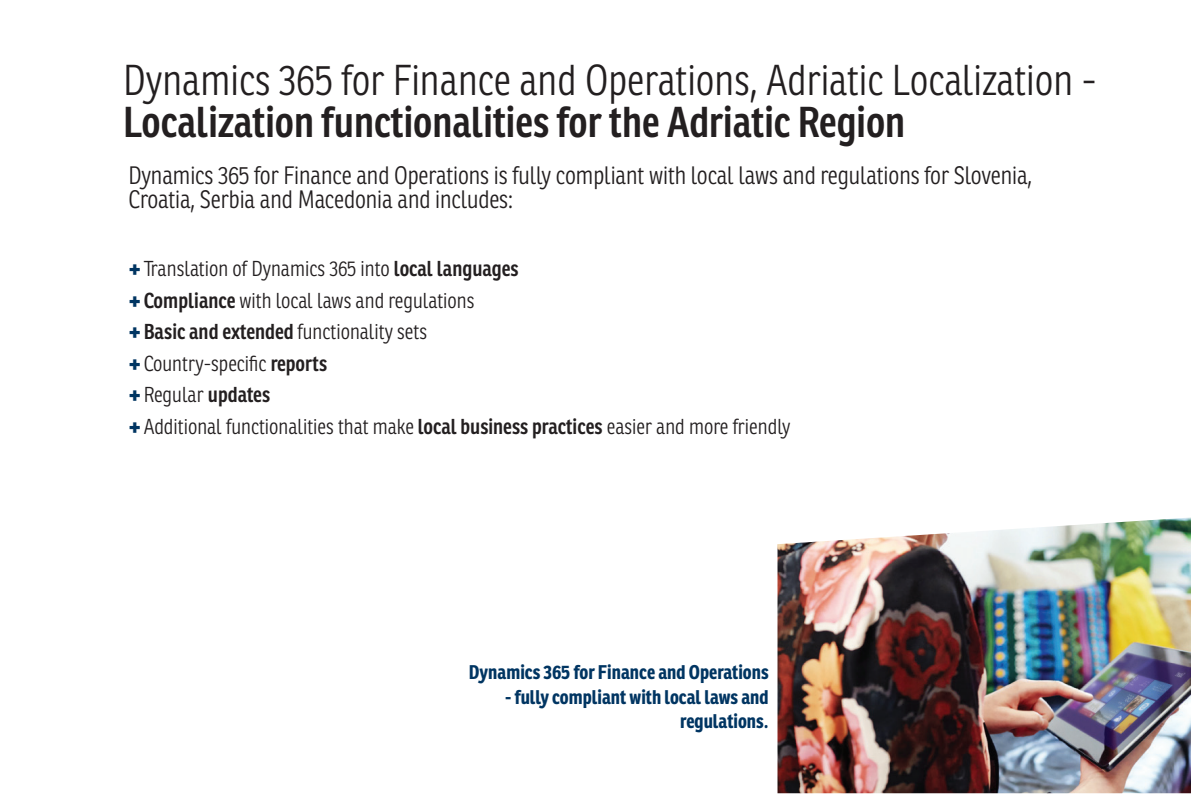
<style>
.page{position:relative;width:1191px;height:794px;background:#fff}
.page>*{position:absolute;margin:0;border:0;box-sizing:border-box;transform-origin:0 0}
.t1{font:300 42px "Ronnia Cond";color:#231f20}
.t2{font:600 42px "Ronnia Cond";color:#231f20}
.t3{font:300 24.5px/24.5px "Ronnia Cond";letter-spacing:-.005em;color:#231f20}
.t4{font:300 21px/31.5px "Ronnia Cond";color:#231f20}
.t5{font:700 19.25px/24.5px "Ronnia Cond";color:#003562;text-align:right}
.s1{font-family:"Ronnia";font-weight:800;color:#003562}
.s2{font-weight:600}
</style>
<div class="page">
<img style="left:777px;top:517px;width:414px;height:276px">
<h1 class="t1" style="left:123px;top:55px;width:974px">Dynamics 365 for Finance and Operations, Adriatic Localization -</h1>
<h1 class="t2" style="left:123px;top:96px;width:783px">Localization functionalities for the Adriatic Region</h1>
<p class="t3" style="left:128px;top:163px;width:905px">Dynamics 365 for Finance and Operations is fully compliant with local laws and regulations for Slovenia,<br>Croatia, Serbia and Macedonia and includes:</p>
<p class="t4" style="left:129px;top:253px;width:663px"><span class="s1">+</span>Translation of Dynamics 365 into <span class="s2">local languages<br></span><span class="s1">+</span><span class="s2">Compliance</span> with local laws and regulations<br><span class="s1">+</span><span class="s2">Basic and extended</span> functionality sets<br><span class="s1">+</span>Country-specific <span class="s2">reports<br></span><span class="s1">+</span>Regular <span class="s2">updates<br></span><span class="s1">+</span>Additional functionalities that make <span class="s2">local business practices</span> easier and more friendly</p>
<p class="t5" style="left:469px;top:660px;width:301px">Dynamics 365 for Finance and Operations</p>
<p class="t5" style="left:505px;top:684px;width:265px">- fully compliant with local laws and regulations.</p>
</div>
